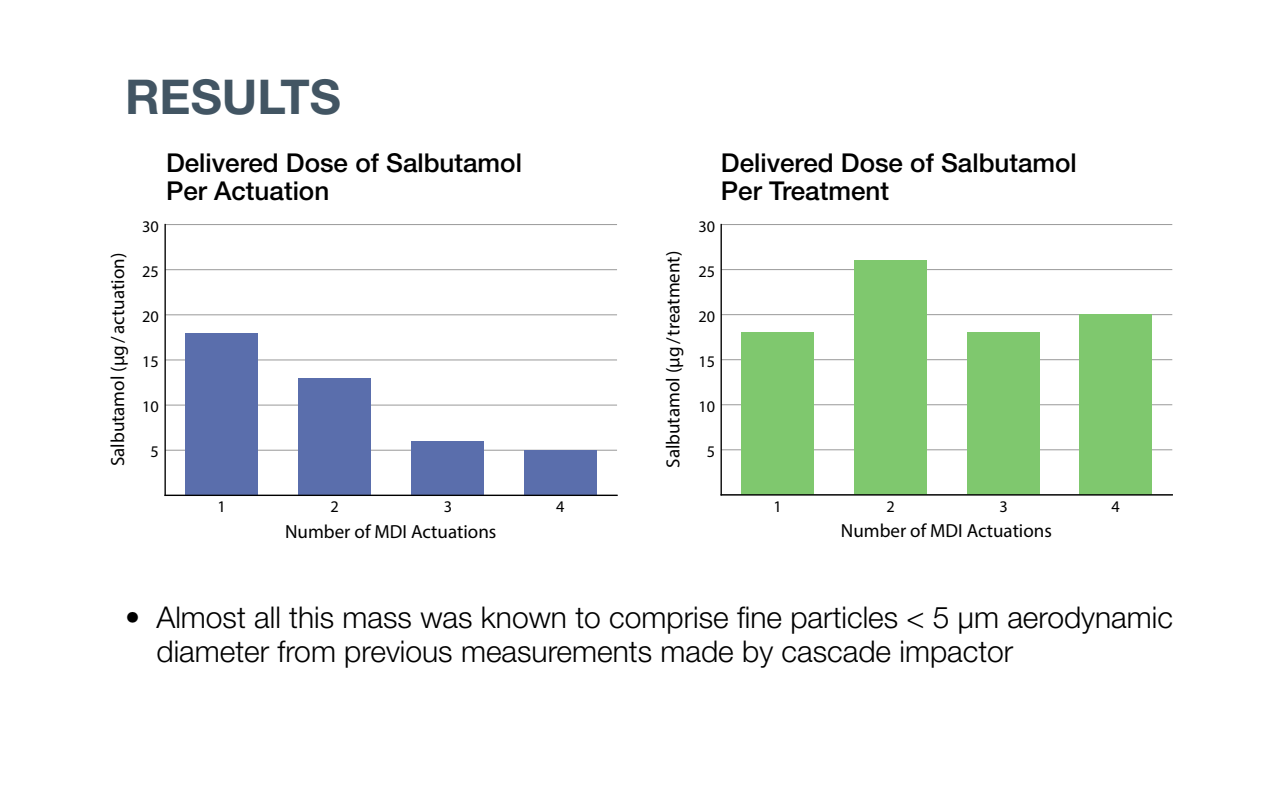
<style>
.page{position:relative;width:1280px;height:800px;background:#fff}
.page>*{position:absolute;margin:0;border:0;box-sizing:border-box;transform-origin:0 0}
.t1{font:700 48px "Helvetica Neue";color:#425563}
.t2{font:300 30px/34px "Helvetica Neue";color:#000}
.t3{font:500 26px/28px "Helvetica Neue";color:#000}
.t4{font:19px "Myriad Pro";color:#000}
.t5{font:16.3px "Myriad Pro";color:#000}
</style>
<div class="page">
<hr style="left:165px;top:450px;width:452px;height:1px;background:#999">
<hr style="left:165px;top:405px;width:452px;height:1px;background:#999">
<hr style="left:165px;top:360px;width:452px;height:1px;background:#999">
<hr style="left:165px;top:314px;width:452px;height:1px;background:#999">
<hr style="left:165px;top:269px;width:452px;height:1px;background:#999">
<hr style="left:165px;top:224px;width:452px;height:1px;background:#999">
<div style="left:186px;top:333px;width:72px;height:162px;background:#5a6eac"></div>
<div style="left:298px;top:378px;width:73px;height:117px;background:#5a6eac"></div>
<div style="left:411px;top:441px;width:73px;height:54px;background:#5a6eac"></div>
<div style="left:524px;top:450px;width:73px;height:45px;background:#5a6eac"></div>
<hr style="left:164px;top:225px;width:2px;height:270px;background:#000">
<hr style="left:165px;top:495px;width:452px;height:1px;background:#000">
<hr style="left:721px;top:449px;width:451px;height:1px;background:#999">
<hr style="left:721px;top:404px;width:451px;height:1px;background:#999">
<hr style="left:721px;top:359px;width:451px;height:1px;background:#999">
<hr style="left:721px;top:314px;width:451px;height:1px;background:#999">
<hr style="left:721px;top:269px;width:451px;height:1px;background:#999">
<hr style="left:721px;top:224px;width:451px;height:1px;background:#999">
<div style="left:742px;top:333px;width:72px;height:162px;background:#7fc86e"></div>
<div style="left:854px;top:261px;width:72px;height:234px;background:#7fc86e"></div>
<div style="left:967px;top:333px;width:72px;height:162px;background:#7fc86e"></div>
<div style="left:1080px;top:315px;width:72px;height:180px;background:#7fc86e"></div>
<hr style="left:721px;top:225px;width:1px;height:270px;background:#000">
<hr style="left:721px;top:494px;width:451px;height:2px;background:#000">
<h1 class="t1" style="left:125px;top:67px;width:218px">RESULTS</h1>
<p class="t4" style="left:106px;top:466px;width:215px;rotate:-90deg">Salbutamol (µg / actuation)</p>
<p class="t3" style="left:166px;top:148px;width:357px">Delivered Dose of Salbutamol<br>Per Actuation</p>
<p class="t3" style="left:721px;top:148px;width:357px">Delivered Dose of Salbutamol<br>Per Treatment</p>
<p class="t5" style="left:142px;top:216px;width:18px">30</p>
<p class="t5" style="left:698px;top:216px;width:18px">30</p>
<p class="t5" style="left:142px;top:261px;width:18px">25</p>
<p class="t5" style="left:142px;top:306px;width:18px">20</p>
<p class="t5" style="left:142px;top:351px;width:18px">15</p>
<p class="t5" style="left:142px;top:397px;width:18px">10</p>
<p class="t5" style="left:151px;top:442px;width:10px">5</p>
<p class="t4" style="left:661px;top:468px;width:218px;rotate:-90deg">Salbutamol (µg / treatment)</p>
<p class="t5" style="left:698px;top:261px;width:18px">25</p>
<p class="t5" style="left:698px;top:306px;width:18px">20</p>
<p class="t5" style="left:698px;top:351px;width:18px">15</p>
<p class="t5" style="left:698px;top:396px;width:18px">10</p>
<p class="t5" style="left:707px;top:441px;width:10px">5</p>
<p class="t5" style="left:217px;top:497px;width:10px">1</p>
<p class="t5" style="left:331px;top:497px;width:10px">2</p>
<p class="t5" style="left:444px;top:497px;width:10px">3</p>
<p class="t5" style="left:556px;top:497px;width:10px">4</p>
<p class="t4" style="left:285px;top:520px;width:213px">Number of MDI Actuations</p>
<p class="t5" style="left:773px;top:496px;width:10px">1</p>
<p class="t5" style="left:886px;top:496px;width:10px">2</p>
<p class="t5" style="left:999px;top:496px;width:10px">3</p>
<p class="t5" style="left:1112px;top:496px;width:10px">4</p>
<p class="t4" style="left:841px;top:519px;width:212px">Number of MDI Actuations</p>
<p class="t2" style="left:156px;top:599px;width:1018px;text-indent:-32px">• Almost all this mass was known to comprise fine particles &lt; 5 μm aerodynamic diameter from previous measurements made by cascade impactor</p>
</div>
